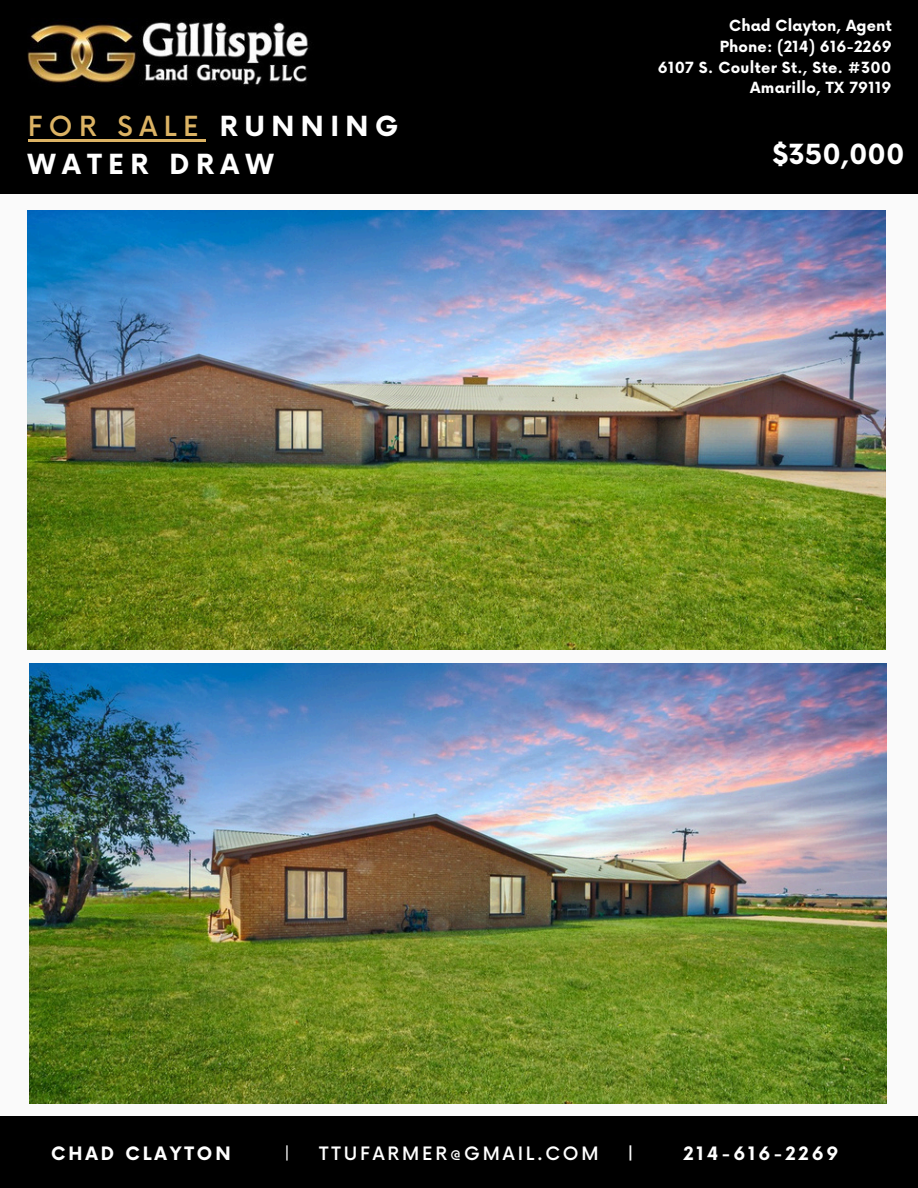
<style>
.page{position:relative;width:918px;height:1188px;background:#fafafa}
.page>*{position:absolute;margin:0;border:0;box-sizing:border-box;transform-origin:0 0}
.t1{font:700 27px/38.2px "Now";letter-spacing:.24em;color:#fff}
.t2{font:700 18px "Now";letter-spacing:.16em;color:#fff}
.t3{font:500 18px "Now";letter-spacing:.16em;color:#fff}
.t4{font:500 16.8px "Now";color:#fff}
.t5{font:700 16.8px "Now";color:#fff}
.t6{font:700 15px/21.3px "Now";letter-spacing:.02em;color:#fff;text-align:right}
.s1{font-weight:500;color:#dcb364}
</style>
<div class="page">
<div style="left:0;top:0;width:918px;height:194px;background:#000"></div>
<img style="left:28px;top:22px;width:281px;height:64px">
<img style="left:28px;top:211px;width:857px;height:438px">
<div style="left:0;top:1117px;width:918px;height:71px;background:#000"></div>
<hr style="left:28px;top:140px;width:177px;height:2px;background:#dcb364">
<img style="left:29px;top:663px;width:858px;height:440px">
<p class="t1" style="left:28px;top:108px;width:372px"><span class="s1">FOR SALE</span> RUNNING<br>WATER DRAW</p>
<p class="t6" style="left:720px;top:16px;width:174px">Chad Clayton, Agent<br>Phone: (214) 616-2269</p>
<p class="t6" style="left:658px;top:58px;width:235px">6107 S. Coulter St., Ste. #300</p>
<p class="t6" style="left:750px;top:78px;width:143px">Amarillo, TX 79119</p>
<h1 class="t1" style="left:773px;top:137px;width:134px">$350,000</h1>
<h2 class="t2" style="left:51px;top:1144px;width:181px">CHAD CLAYTON</h2>
<h3 class="t4" style="left:285px;top:1142px;width:7px">|</h3>
<p class="t3" style="left:319px;top:1144px;width:281px">TTUFARMER@GMAIL.COM</p>
<p class="t5" style="left:628px;top:1143px;width:7px">|</p>
<p class="t2" style="left:683px;top:1144px;width:157px">214-616-2269</p>
</div>
